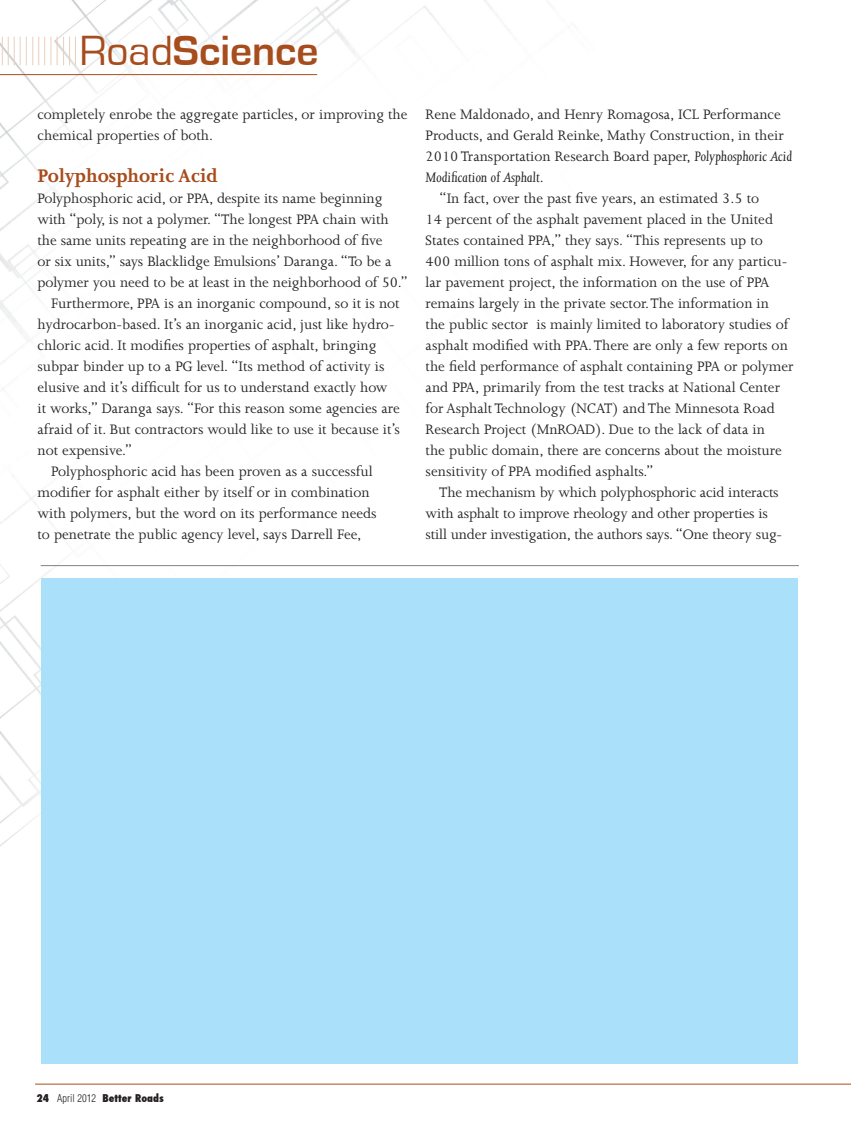
<style>
.page{position:relative;width:851px;height:1134px;background:#fff}
.page>*{position:absolute;margin:0;border:0;box-sizing:border-box;transform-origin:0 0}
.t1{font:700 43.5px "Eurostile";color:#a74c1c}
.t2{font:700 21px "Joanna";color:#a74c1c}
.t3{font:15.75px/21px "Joanna";color:#231f20}
.t4{font:800 condensed 10.5px "Futura";color:#231f20}
.s1{font-weight:400}
.s2{font-style:italic}
.s3{font-family:"Helvetica";font-weight:300}
</style>
<div class="page">
<img style="left:0;top:0;width:850px;height:1084px">
<hr style="left:0;top:74px;width:317px;height:1px;background:#a74c1c">
<hr style="left:35px;top:1084px;width:815px;height:1px;background:#a74c1c">
<svg style="left:2px;top:37px;width:43px;height:28px"></svg>
<svg style="left:51px;top:37px;width:25px;height:28px"></svg>
<div style="left:42px;top:578px;width:756px;height:486px;background:#aae0f9"></div>
<hr style="left:41px;top:565px;width:757px;height:1px;background:#808285">
<h1 class="t1" style="left:79px;top:27px;width:240px"><span class="s1">Road</span>Science</h1>
<p class="t3" style="left:38px;top:104px;width:371px">completely enrobe the aggregate particles, or improving the chemical properties of both.</p>
<p class="t2" style="left:38px;top:165px;width:181px">Polyphosphoric Acid</p>
<p class="t3" style="left:38px;top:188px;width:372px">Polyphosphoric acid, or PPA, despite its name beginning with “poly, is not a polymer. “The longest PPA chain with the same units repeating are in the neighborhood of five<br>or six units,” says Blacklidge Emulsions’ Daranga. “To be a polymer you need to be at least in the neighborhood of 50.”</p>
<p class="t3" style="left:38px;top:293px;width:364px;text-indent:13px">Furthermore, PPA is an inorganic compound, so it is not hydrocarbon-based. It’s an inorganic acid, just like hydro&shy;chloric acid. It modifies properties of asphalt, bringing subpar binder up to a PG level. “Its method of activity is elusive and it’s difficult for us to understand exactly how it works,” Daranga says. “For this reason some agencies are afraid of it. But contractors would like to use it because it’s not expensive.”</p>
<p class="t3" style="left:38px;top:461px;width:341px;text-indent:13px">Polyphosphoric acid has been proven as a successful modifier for asphalt either by itself or in combination with polymers, but the word on its performance needs to penetrate the public agency level, says Darrell Fee,</p>
<p class="t3" style="left:425px;top:104px;width:368px">Rene Maldonado, and Henry Romagosa, ICL Performance Products, and Gerald Reinke, Mathy Construction, in their 2010 Transportation Research Board paper, <span class="s2">Polyphosphoric Acid Modification of Asphalt</span>.</p>
<p class="t3" style="left:425px;top:188px;width:369px;text-indent:13px">“In fact, over the past five years, an estimated 3.5 to<br>14 percent of the asphalt pavement placed in the United States contained PPA,” they says. “This represents up to<br>400 million tons of asphalt mix. However, for any particu&shy;lar pavement project, the information on the use of PPA remains largely in the private sector. The information in<br>the public sector is mainly limited to laboratory studies of asphalt modified with PPA. There are only a few reports on the field performance of asphalt containing PPA or polymer and PPA, primarily from the test tracks at National Center for Asphalt Technology (NCAT) and The Minnesota Road Research Project (MnROAD). Due to the lack of data in<br>the public domain, there are concerns about the moisture sensitivity of PPA modified asphalts.”</p>
<p class="t3" style="left:425px;top:482px;width:358px;text-indent:13px">The mechanism by which polyphosphoric acid interacts with asphalt to improve rheology and other properties is still under investigation, the authors says. “One theory sug-</p>
<p class="t4" style="left:36px;top:1091px;width:129px">24 <span class="s3">April 2012</span> Better Roads</p>
</div>
